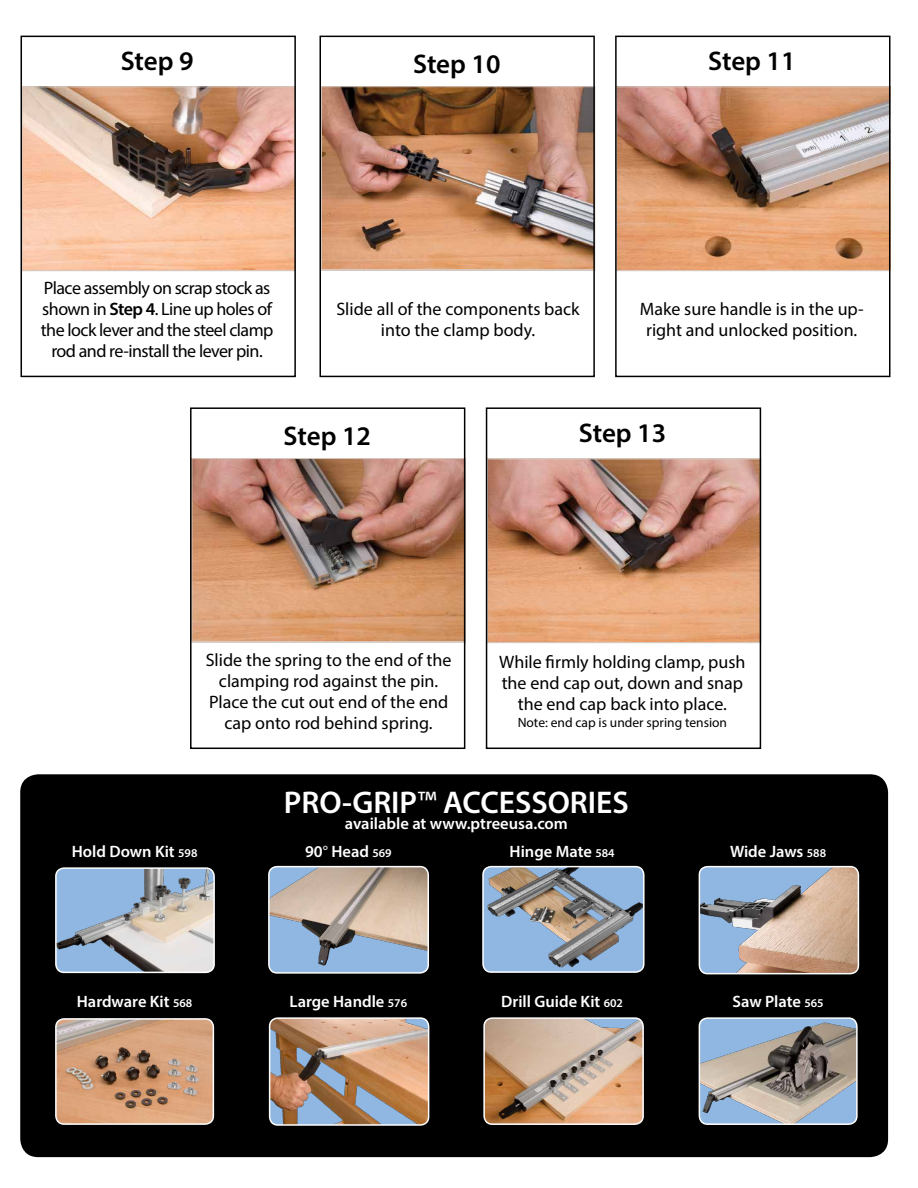
<style>
.page{position:relative;width:918px;height:1188px;background:#fff}
.page>*{position:absolute;margin:0;border:0;box-sizing:border-box;transform-origin:0 0}
.t1{font:600 31.5px "Myriad Pro";color:#fff}
.t2{font:600 27px "Myriad Pro";letter-spacing:-.005em;color:#000}
.t3{font:18px/21px "Myriad Pro";color:#000;text-align:center}
.t4{font:18px/21px "Myriad Pro";letter-spacing:-.03em;color:#000;text-align:center}
.t5{font:600 16.5px "Myriad Pro";color:#fff}
.t6{font:13.5px "Myriad Pro";color:#000}
.s1{font-weight:600}
.s2{font-size:12px}
.s3{font-weight:400}
</style>
<div class="page">
<div style="left:20px;top:774px;width:868px;height:383px;background:#000;border-radius:18px"></div>
<img style="left:618px;top:89px;width:269px;height:180px">
<div style="left:616px;top:87px;width:274px;height:184px;border:1px solid #d6c8be"></div>
<img style="left:489px;top:461px;width:269px;height:180px">
<div style="left:487px;top:459px;width:274px;height:184px;border:1px solid #d6c8be"></div>
<img style="left:323px;top:89px;width:269px;height:180px">
<div style="left:321px;top:87px;width:274px;height:184px;border:1px solid #d6c8be"></div>
<img style="left:194px;top:460px;width:268px;height:181px">
<div style="left:192px;top:458px;width:274px;height:185px;border:1px solid #d6c8be"></div>
<img style="left:24px;top:89px;width:269px;height:180px">
<div style="left:22px;top:87px;width:274px;height:184px;border:1px solid #d6c8be"></div>
<img style="left:699px;top:1018px;width:156px;height:106px">
<div style="left:699px;top:1017px;width:159px;height:108px;border:2px solid #fff;border-radius:8px"></div>
<img style="left:486px;top:1020px;width:157px;height:104px">
<div style="left:483px;top:1017px;width:161px;height:108px;border:2px solid #fff;border-radius:8px"></div>
<img style="left:270px;top:1018px;width:159px;height:107px">
<div style="left:269px;top:1017px;width:160px;height:109px;border:2px solid #fff;border-radius:8px"></div>
<img style="left:269px;top:867px;width:159px;height:106px">
<div style="left:268px;top:866px;width:161px;height:108px;border:2px solid #fff;border-radius:8px"></div>
<img style="left:483px;top:867px;width:159px;height:105px">
<div style="left:482px;top:866px;width:163px;height:107px;border:2px solid #fff;border-radius:8px"></div>
<img style="left:699px;top:867px;width:159px;height:107px">
<div style="left:699px;top:866px;width:160px;height:108px;border:2px solid #fff;border-radius:8px"></div>
<img style="left:56px;top:870px;width:158px;height:102px">
<div style="left:55px;top:867px;width:160px;height:106px;border:2px solid #fff;border-radius:8px"></div>
<img style="left:56px;top:1019px;width:157px;height:105px">
<div style="left:55px;top:1018px;width:159px;height:107px;border:2px solid #fff;border-radius:8px"></div>
<div style="left:190px;top:407px;width:275px;height:342px;border:2px solid #000"></div>
<div style="left:320px;top:36px;width:275px;height:341px;border:2px solid #000"></div>
<div style="left:615px;top:36px;width:275px;height:341px;border:2px solid #000"></div>
<div style="left:486px;top:407px;width:275px;height:342px;border:2px solid #000"></div>
<div style="left:21px;top:36px;width:275px;height:341px;border:2px solid #000"></div>
<h2 class="t2" style="left:121px;top:44px;width:75px">Step 9</h2>
<h2 class="t2" style="left:413px;top:47px;width:89px">Step 10</h2>
<h2 class="t2" style="left:708px;top:44px;width:89px">Step 11</h2>
<p class="t4" style="left:41px;top:277px;width:234px">Place assembly on scrap stock as shown in <span class="s1">Step 4</span>. Line up holes of the lock lever and the steel clamp rod and re-install the lever pin.</p>
<p class="t3" style="left:336px;top:298px;width:245px">Slide all of the components back into the clamp body.</p>
<p class="t3" style="left:640px;top:298px;width:225px">Make sure handle is in the up&shy;right and unlocked position.</p>
<h2 class="t2" style="left:284px;top:419px;width:89px">Step 12</h2>
<h2 class="t2" style="left:579px;top:416px;width:89px">Step 13</h2>
<p class="t3" style="left:206px;top:649px;width:247px">Slide the spring to the end of the clamping rod against the pin.<br>Place the cut out end of the end cap onto rod behind spring.</p>
<p class="t3" style="left:499px;top:651px;width:248px">While firmly holding clamp, push the end cap out, down and snap the end cap back into place.</p>
<p class="t6" style="left:518px;top:714px;width:211px">Note: end cap is under spring tension</p>
<p class="t5" style="left:72px;top:841px;width:127px">Hold Down Kit <span class="s2">598</span></p>
<p class="t5" style="left:77px;top:991px;width:117px">Hardware Kit <span class="s2">568</span></p>
<h1 class="t1" style="left:284px;top:782px;width:346px">PRO-GRIP<span class="s3">™</span> ACCESSORIES</h1>
<p class="t5" style="left:345px;top:813px;width:225px">available at www.ptreeusa.com</p>
<p class="t5" style="left:305px;top:841px;width:88px">90<span class="s3">°</span> Head <span class="s2">569</span></p>
<p class="t5" style="left:290px;top:991px;width:119px">Large Handle <span class="s2">576</span></p>
<p class="t5" style="left:510px;top:841px;width:107px">Hinge Mate <span class="s2">584</span></p>
<p class="t5" style="left:501px;top:991px;width:123px">Drill Guide Kit <span class="s2">602</span></p>
<p class="t5" style="left:730px;top:841px;width:98px">Wide Jaws <span class="s2">588</span></p>
<p class="t5" style="left:732px;top:991px;width:93px">Saw Plate <span class="s2">565</span></p>
</div>
